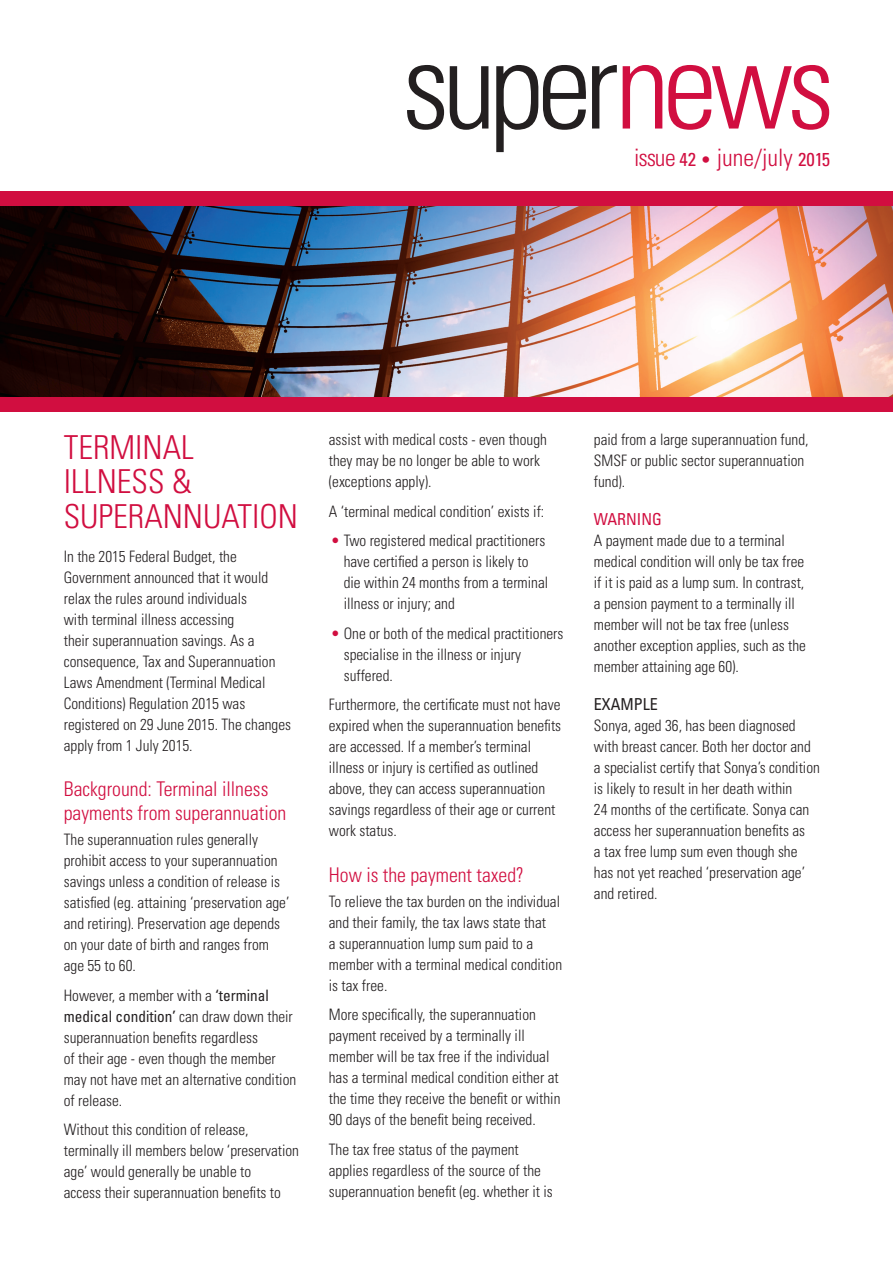
<style>
.page{position:relative;width:893px;height:1263px;background:#fff}
.page>*{position:absolute;margin:0;border:0;box-sizing:border-box;transform-origin:0 0}
.t1{font:300 condensed 33px/34.5px "Univers";color:#d10e40}
.t2{font:300 condensed 24px "Univers";color:#d10e40}
.t3{font:300 condensed 20.25px/24px "Univers";color:#d10e40}
.t4{font:condensed 16.5px "Univers";color:#d10e40}
.t5{font:condensed 16.5px "Univers";color:#231f20}
.t6{font:300 condensed 15.75px/21px "Univers";color:#231f20}
.s1{font-weight:400;font-size:18.75px}
.s2{font-size:18px}
.s3{font-weight:400}
.s4{color:#d10e40}
</style>
<div class="page">
<div style="left:0;top:191px;width:893px;height:221px;background:#d10e40"></div>
<img style="left:0;top:206px;width:893px;height:191px">
<svg style="left:407px;top:65px;width:37px;height:65px"></svg>
<svg style="left:450px;top:66px;width:38px;height:64px"></svg>
<svg style="left:496px;top:65px;width:90px;height:87px"></svg>
<svg style="left:592px;top:65px;width:25px;height:64px"></svg>
<svg style="left:623px;top:65px;width:39px;height:64px"></svg>
<svg style="left:668px;top:65px;width:161px;height:65px"></svg>
<h2 class="t2" style="left:634px;top:143px;width:198px">issue <span class="s1">42</span> <span class="s2">•</span> june/july <span class="s1">2015</span></h2>
<h1 class="t1" style="left:64px;top:430px;width:236px">TERMINAL<br>ILLNESS &amp;<br>SUPERANNUATION</h1>
<p class="t6" style="left:64px;top:545px;width:229px">In the 2015 Federal Budget, the Government announced that it would relax the rules around individuals<br>with terminal illness accessing<br>their superannuation savings. As a consequence, Tax and Superannuation Laws Amendment (Terminal Medical Conditions) Regulation 2015 was registered on 29 June 2015. The changes apply from 1 July 2015.</p>
<p class="t3" style="left:64px;top:777px;width:224px">Background: Terminal illness payments from superannuation</p>
<p class="t6" style="left:64px;top:829px;width:227px">The superannuation rules generally prohibit access to your superannuation savings unless a condition of release is satisfied (eg. attaining ‘preservation age’ and retiring). Preservation age depends on your date of birth and ranges from age 55 to 60.</p>
<p class="t6" style="left:64px;top:984px;width:234px">However, a member with a <span class="s3">‘terminal medical condition’</span> can draw down their superannuation benefits regardless<br>of their age - even though the member may not have met an alternative condition of release.</p>
<p class="t6" style="left:64px;top:1119px;width:237px">Without this condition of release, terminally ill members below ‘preservation age’ would generally be unable to<br>access their superannuation benefits to</p>
<p class="t6" style="left:329px;top:429px;width:220px">assist with medical costs - even though they may be no longer be able to work (exceptions apply).</p>
<p class="t6" style="left:329px;top:500px;width:217px">A ‘terminal medical condition’ exists if:</p>
<p class="t6" style="left:344px;top:530px;width:206px;text-indent:-13px"><span class="s4">•</span> Two registered medical practitioners have certified a person is likely to die within 24 months from a terminal illness or injury; and</p>
<p class="t6" style="left:344px;top:622px;width:221px;text-indent:-13px"><span class="s4">•</span> One or both of the medical practitioners specialise in the illness or injury suffered.</p>
<p class="t6" style="left:329px;top:694px;width:234px">Furthermore, the certificate must not have expired when the superannuation benefits are accessed. If a member’s terminal illness or injury is certified as outlined above, they can access superannuation savings regardless of their age or current work status.</p>
<p class="t3" style="left:329px;top:862px;width:197px">How is the payment taxed?</p>
<p class="t6" style="left:329px;top:891px;width:235px">To relieve the tax burden on the individual and their family, the tax laws state that<br>a superannuation lump sum paid to a member with a terminal medical condition is tax free.</p>
<p class="t6" style="left:329px;top:1004px;width:233px">More specifically, the superannuation payment received by a terminally ill member will be tax free if the individual has a terminal medical condition either at the time they receive the benefit or within 90 days of the benefit being received.</p>
<p class="t6" style="left:329px;top:1139px;width:225px">The tax free status of the payment applies regardless of the source of the superannuation benefit (eg. whether it is</p>
<p class="t6" style="left:594px;top:429px;width:216px">paid from a large superannuation fund,<br>SMSF or public sector superannuation fund).</p>
<p class="t4" style="left:594px;top:509px;width:69px">WARNING</p>
<p class="t6" style="left:594px;top:530px;width:214px">A payment made due to a terminal medical condition will only be tax free if it is paid as a lump sum. In contrast, a pension payment to a terminally ill member will not be tax free (unless another exception applies, such as the member attaining age 60).</p>
<p class="t5" style="left:594px;top:694px;width:66px">EXAMPLE</p>
<p class="t6" style="left:594px;top:715px;width:227px">Sonya, aged 36, has been diagnosed with breast cancer. Both her doctor and a specialist certify that Sonya’s condition is likely to result in her death within<br>24 months of the certificate. Sonya can access her superannuation benefits as<br>a tax free lump sum even though she has not yet reached ‘preservation age’ and retired.</p>
</div>
